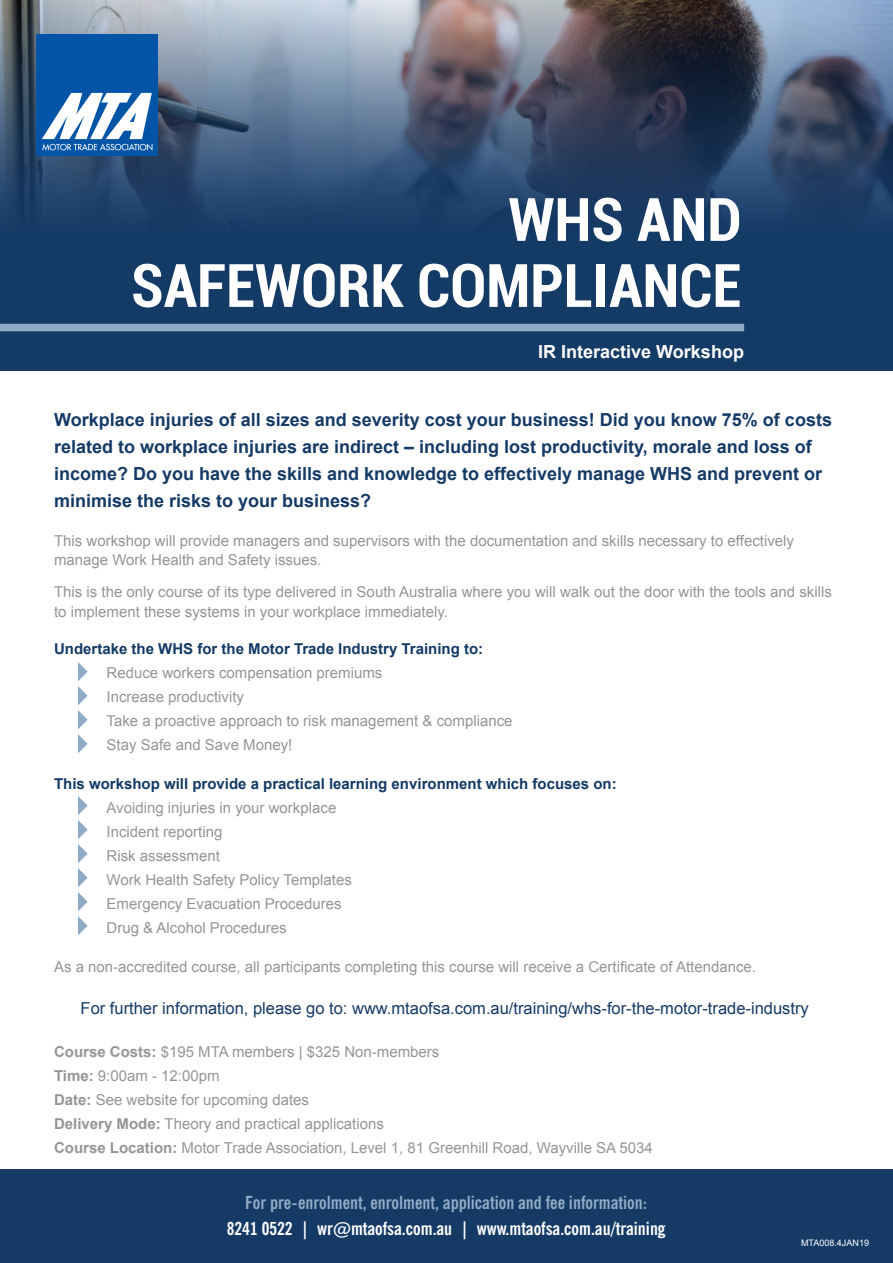
<style>
.page{position:relative;width:893px;height:1263px;background:#fff}
.page>*{position:absolute;margin:0;border:0;box-sizing:border-box;transform-origin:0 0}
.t1{font:700 condensed 60px "Roboto";color:#fff}
.t2{font:700 18px/27px "Arial";color:#153a66}
.t3{font:700 condensed 18px "News Gothic BT";color:#8fabc5}
.t4{font:700 condensed 18px "News Gothic BT";color:#fff}
.t5{font:700 18px "Arial";color:#fff}
.t6{font:16.5px "Arial";color:#153a66}
.t7{font:15px/19.5px "Arial";color:#939598}
.t8{font:700 15px "Arial";color:#143a66}
.t9{font:9px "Arial";color:#fff}
.s1{font-weight:700}
</style>
<div class="page">
<img style="left:0;top:0;width:893px;height:232px">
<div style="left:0;top:232px;width:893px;height:139px;background:#143a66"></div>
<div style="left:0;top:324px;width:744px;height:7px;background:#8fabc5"></div>
<img style="left:36px;top:34px;width:121px;height:122px">
<div style="left:0;top:1169px;width:893px;height:94px;background:#153a66"></div>
<svg style="left:78px;top:662px;width:10px;height:91px"></svg>
<svg style="left:78px;top:796px;width:10px;height:139px"></svg>
<p class="t1" style="left:509px;top:177px;width:235px">WHS AND</p>
<p class="t1" style="left:131px;top:243px;width:612px">SAFEWORK COMPLIANCE</p>
<p class="t5" style="left:538px;top:340px;width:207px">IR Interactive Workshop</p>
<p class="t2" style="left:54px;top:406px;width:779px">Workplace injuries of all sizes and severity cost your business! Did you know 75% of costs related to workplace injuries are indirect – including lost productivity, morale and loss of income? Do you have the skills and knowledge to effectively manage WHS and prevent or minimise the risks to your business?</p>
<p class="t7" style="left:54px;top:531px;width:742px">This workshop will provide managers and supervisors with the documentation and skills necessary to effectively manage Work Health and Safety issues.</p>
<p class="t7" style="left:54px;top:582px;width:779px">This is the only course of its type delivered in South Australia where you will walk out the door with the tools and skills to implement these systems in your workplace immediately.</p>
<p class="t8" style="left:54px;top:638px;width:431px">Undertake the WHS for the Motor Trade Industry Training to:</p>
<p class="t7" style="left:107px;top:663px;width:277px">Reduce workers compensation premiums</p>
<p class="t7" style="left:107px;top:687px;width:139px">Increase productivity</p>
<p class="t7" style="left:107px;top:711px;width:408px">Take a proactive approach to risk management &amp; compliance</p>
<p class="t7" style="left:107px;top:735px;width:187px">Stay Safe and Save Money!</p>
<p class="t8" style="left:54px;top:773px;width:564px">This workshop will provide a practical learning environment which focuses on:</p>
<p class="t7" style="left:107px;top:798px;width:231px">Avoiding injuries in your workplace</p>
<p class="t7" style="left:107px;top:822px;width:117px">Incident reporting</p>
<p class="t7" style="left:107px;top:846px;width:115px">Risk assessment</p>
<p class="t7" style="left:107px;top:870px;width:247px">Work Health Safety Policy Templates</p>
<p class="t7" style="left:107px;top:894px;width:237px">Emergency Evacuation Procedures</p>
<p class="t7" style="left:107px;top:918px;width:182px">Drug &amp; Alcohol Procedures</p>
<p class="t7" style="left:54px;top:957px;width:704px">As a non-accredited course, all participants completing this course will receive a Certificate of Attendance.</p>
<p class="t6" style="left:81px;top:997px;width:730px">For further information, please go to: www.mtaofsa.com.au/training/whs-for-the-motor-trade-industry</p>
<p class="t7" style="left:54px;top:1042px;width:387px"><span class="s1">Course Costs:</span> $195 MTA members | $325 Non-members</p>
<p class="t7" style="left:54px;top:1066px;width:167px"><span class="s1">Time:</span> 9:00am - 12:00pm</p>
<p class="t7" style="left:54px;top:1090px;width:257px"><span class="s1">Date:</span> See website for upcoming dates</p>
<p class="t7" style="left:54px;top:1114px;width:331px"><span class="s1">Delivery Mode:</span> Theory and practical applications</p>
<p class="t7" style="left:54px;top:1138px;width:600px"><span class="s1">Course Location:</span> Motor Trade Association, Level 1, 81 Greenhill Road, Wayville SA 5034</p>
<p class="t3" style="left:245px;top:1192px;width:403px">For pre-enrolment, enrolment, application and fee information:</p>
<p class="t4" style="left:227px;top:1217px;width:440px">8241 0522 | wr@mtaofsa.com.au | www.mtaofsa.com.au/training</p>
<p class="t9" style="left:801px;top:1237px;width:69px">MTA008.4JAN19</p>
</div>
